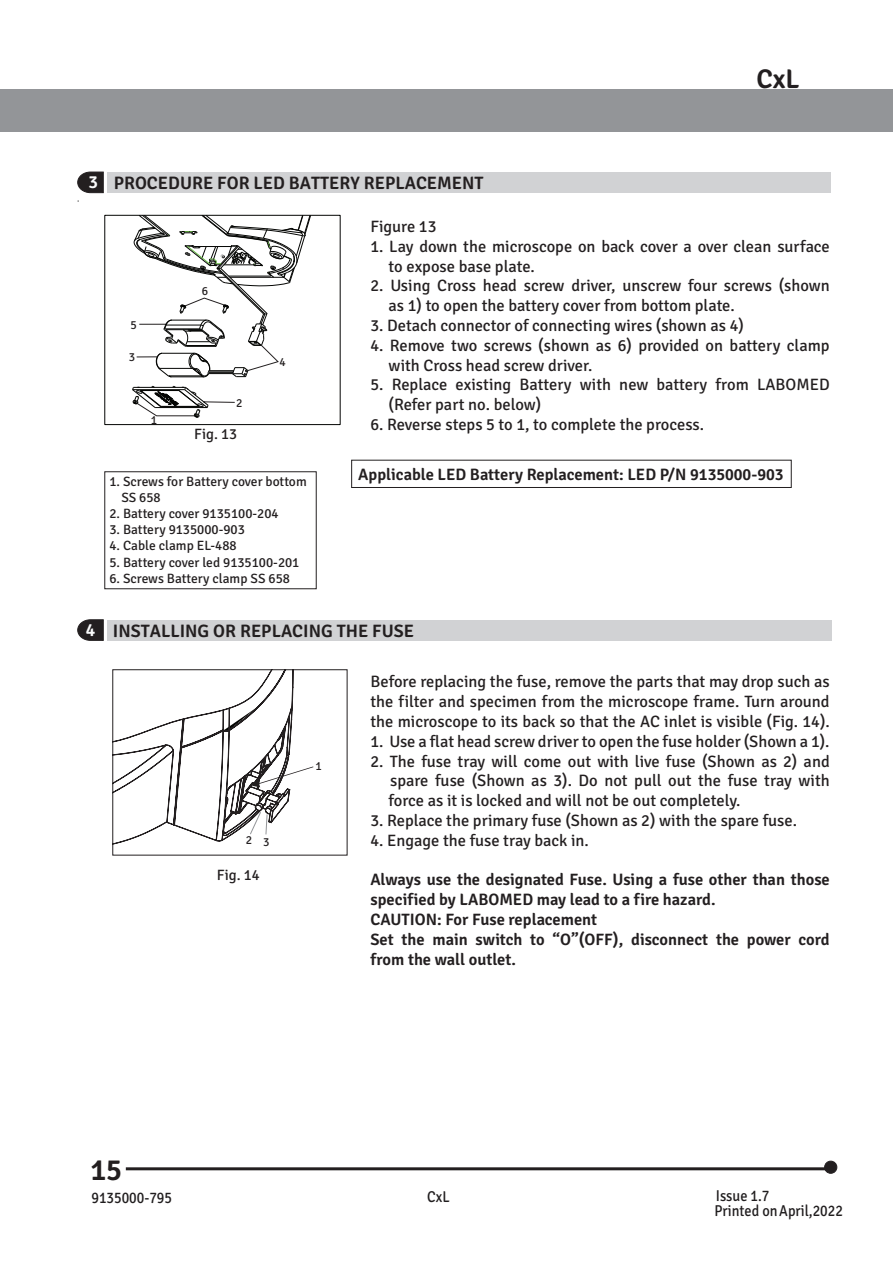
<style>
.page{position:relative;width:893px;height:1263px;background:#fff}
.page>*{position:absolute;margin:0;border:0;box-sizing:border-box;transform-origin:0 0}
.t1{font:600 30px "Signika";color:#231f20}
.t2{font:600 27px "Signika";color:#231f20}
.t3{font:600 18px "Signika";color:#231f20}
.t4{font:600 18px "Signika";color:#fafbfb}
.t5{font:16.5px/19.8px "Signika";color:#231f20}
.t6{font:600 16.5px/19.8px "Signika";color:#231f20}
.t7{font:15.75px/15px "Signika";color:#201d1e;scale:.91 1}
.t8{font:15px "Signika";color:#231f20}
.t9{font:13.5px/16.2px "Signika";color:#231f20}
.t10{font:12px "Signika";color:#231f20}
</style>
<div class="page">
<div style="left:0;top:89px;width:893px;height:42px;background:#939598"></div>
<hr style="left:126px;top:1167px;width:705px;height:3px;background:#231f20">
<div style="left:825px;top:1161px;width:12px;height:12px;background:#231f20;border-radius:50%"></div>
<div style="left:824px;top:1161px;width:13px;height:13px;border:1px solid #231f20;border-radius:50%"></div>
<div style="left:107px;top:172px;width:723px;height:21px;background:#d1d2d4"></div>
<svg style="left:77px;top:171px;width:27px;height:22px"></svg>
<div style="left:351px;top:460px;width:441px;height:28px;border:1px solid #231f20"></div>
<div style="left:104px;top:471px;width:213px;height:118px;border:1px solid #231f20"></div>
<hr style="left:172px;top:377px;width:32px;height:1px;background:#040503">
<div style="left:105px;top:215px;width:235px;height:210px;border:1px solid #040503"></div>
<svg style="left:132px;top:386px;width:103px;height:32px"></svg>
<svg style="left:134px;top:215px;width:177px;height:162px"></svg>
<div style="left:107px;top:620px;width:724px;height:20px;background:#d1d2d4"></div>
<svg style="left:77px;top:619px;width:27px;height:22px"></svg>
<svg style="left:113px;top:670px;width:224px;height:185px"></svg>
<h2 class="t2" style="left:756px;top:63px;width:45px">CxL</h2>
<p class="t4" style="left:89px;top:172px;width:11px">3</p>
<p class="t3" style="left:114px;top:173px;width:371px">PROCEDURE FOR LED BATTERY REPLACEMENT</p>
<p class="t10" style="left:130px;top:318px;width:8px">5</p>
<p class="t10" style="left:129px;top:351px;width:8px">3</p>
<p class="t10" style="left:151px;top:413px;width:8px">1</p>
<p class="t10" style="left:202px;top:284px;width:8px">6</p>
<p class="t10" style="left:236px;top:396px;width:8px">2</p>
<p class="t8" style="left:194px;top:425px;width:44px">Fig. 13</p>
<p class="t10" style="left:279px;top:355px;width:8px">4</p>
<p class="t9" style="left:121px;top:473px;width:187px;text-indent:-12px">1. Screws for Battery cover bottom<br>SS 658</p>
<p class="t9" style="left:109px;top:506px;width:171px">2. Battery cover 9135100-204</p>
<p class="t9" style="left:109px;top:522px;width:137px">3. Battery 9135000-903</p>
<p class="t9" style="left:109px;top:538px;width:129px">4. Cable clamp EL-488</p>
<p class="t9" style="left:109px;top:554px;width:191px">5. Battery cover led 9135100-201</p>
<p class="t9" style="left:109px;top:570px;width:182px">6. Screws Battery clamp SS 658</p>
<p class="t5" style="left:370px;top:217px;width:67px">Figure 13</p>
<p class="t5" style="left:389px;top:236px;width:443px;text-indent:-18px">1. Lay down the microscope on back cover a over clean surface to expose base plate.</p>
<p class="t5" style="left:389px;top:276px;width:443px;text-indent:-18px">2. Using Cross head screw driver, unscrew four screws (shown as 1) to open the battery cover from bottom plate.</p>
<p class="t5" style="left:370px;top:316px;width:375px">3. Detach connector of connecting wires (shown as 4)</p>
<p class="t5" style="left:389px;top:335px;width:443px;text-indent:-18px">4. Remove two screws (shown as 6) provided on battery clamp with Cross head screw driver.</p>
<p class="t5" style="left:389px;top:375px;width:443px;text-indent:-18px">5. Replace existing Battery with new battery from LABOMED (Refer part no. below)</p>
<p class="t5" style="left:370px;top:415px;width:335px">6. Reverse steps 5 to 1, to complete the process.</p>
<p class="t6" style="left:358px;top:464px;width:427px">Applicable LED Battery Replacement: LED P/N 9135000-903</p>
<p class="t4" style="left:86px;top:619px;width:11px">4</p>
<p class="t3" style="left:113px;top:620px;width:303px">INSTALLING OR REPLACING THE FUSE</p>
<p class="t10" style="left:246px;top:834px;width:25px">2 3</p>
<p class="t8" style="left:217px;top:866px;width:44px">Fig. 14</p>
<p class="t10" style="left:315px;top:759px;width:8px">1</p>
<p class="t5" style="left:370px;top:672px;width:461px;text-align:justify">Before replacing the fuse, remove the parts that may drop such as the filter and specimen from the microscope frame. Turn around the microscope to its back so that the AC inlet is visible (Fig. 14).</p>
<p class="t5" style="left:370px;top:731px;width:461px">1. Use a flat head screw driver to open the fuse holder (Shown a 1).</p>
<p class="t5" style="left:389px;top:751px;width:443px;text-align:justify;text-indent:-18px">2. The fuse tray will come out with live fuse (Shown as 2) and spare fuse (Shown as 3). Do not pull out the fuse tray with force as it is locked and will not be out completely.</p>
<p class="t5" style="left:370px;top:811px;width:428px">3. Replace the primary fuse (Shown as 2) with the spare fuse.</p>
<p class="t5" style="left:370px;top:830px;width:220px">4. Engage the fuse tray back in.</p>
<p class="t6" style="left:370px;top:870px;width:461px">Always use the designated Fuse. Using a fuse other than those specified by LABOMED may lead to a fire hazard.<br>CAUTION: For Fuse replacement<br>Set the main switch to “O”(OFF), disconnect the power cord from the wall outlet.</p>
<h1 class="t1" style="left:90px;top:1152px;width:33px">15</h1>
<p class="t7" style="left:91px;top:1190px;width:90px">9135000-795</p>
<p class="t7" style="left:427px;top:1189px;width:26px">CxL</p>
<p class="t7" style="left:714px;top:1188px;width:143px">Issue 1.7<br>Printed onApril,2022</p>
</div>
